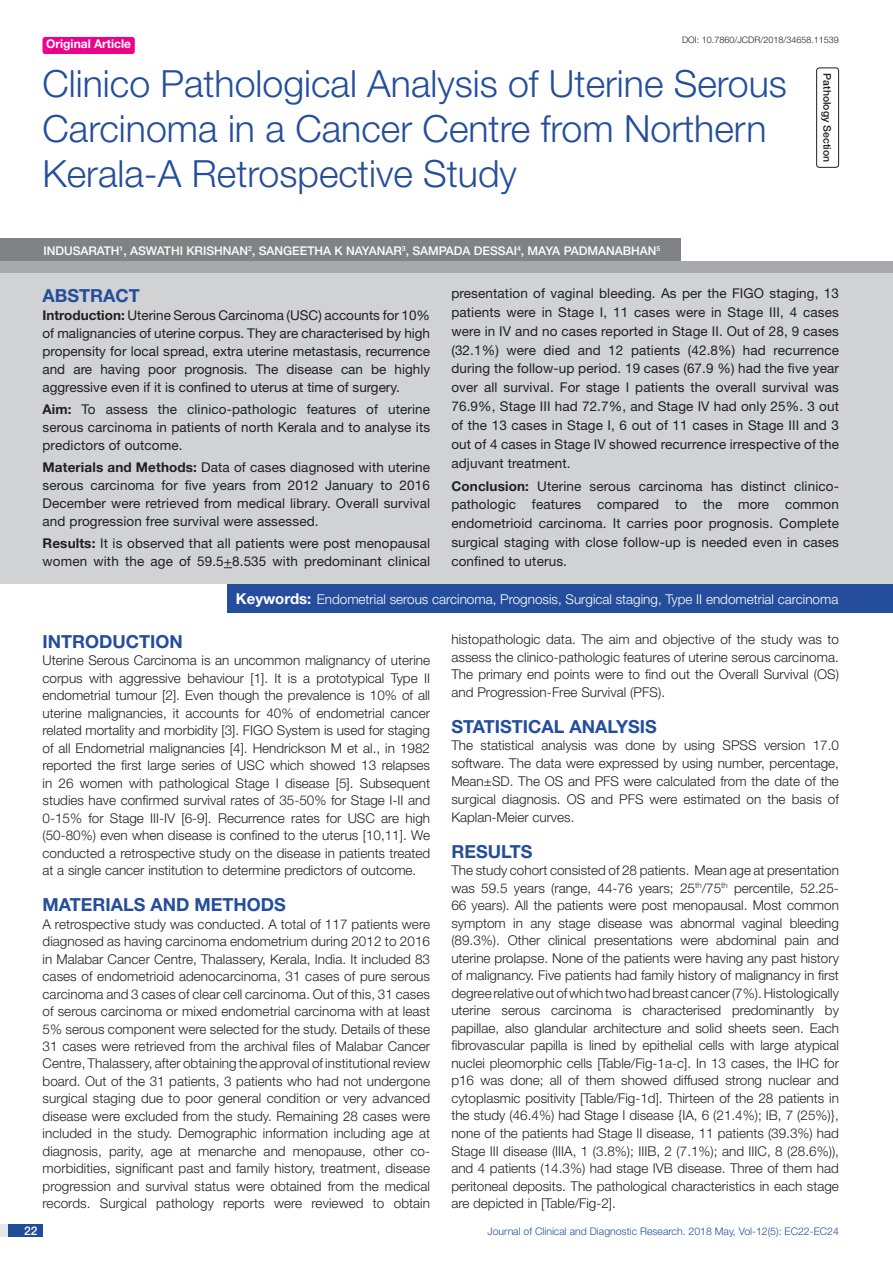
<style>
.page{position:relative;width:893px;height:1263px;background:#fff}
.page>*{position:absolute;margin:0;border:0;box-sizing:border-box;transform-origin:0 0}
.t1{font:300 37.5px/45px "Helvetica Neue";color:#244e9b}
.Heading{font:700 18px "Helvetica Neue";color:#244e9b}
.Abstract_head{font:700 18px "Helvetica Neue";color:#244e9b}
.Body_text{font:300 13.5px/17.5px "Helvetica Neue";color:#231f20;text-align:justify}
.Abstract_Text{font:13.5px/18px "Helvetica Neue";letter-spacing:.01em;color:#231f20;text-align:justify}
.Key_words{font:300 13.5px "Helvetica Neue";color:#fff}
.Author{font:500 12px "Helvetica Neue";color:#fff}
.t2{font:700 12px "Helvetica Neue";color:#fff}
.t3{font:300 10.5px "Helvetica Neue";color:#244e9b}
.section{font:500 10.5px "Helvetica Neue";color:#231f20}
.DOI{font:300 9px "Helvetica Neue";color:#231f20}
.s1{font-weight:700}
.s2{font-weight:700;font-size:15px}
</style>
<div class="page">
<div style="left:0;top:1224px;width:43px;height:13px;background:#e6e7e9"></div>
<div style="left:8px;top:1224px;width:35px;height:13px;background:#214c99"></div>
<div style="left:43px;top:37px;width:92px;height:17px;background:#ed028c;border-radius:3px"></div>
<div style="left:816px;top:67px;width:23px;height:101px;border:1px solid #231f20;border-radius:3px"></div>
<div style="left:0;top:261px;width:893px;height:12px;background:#a8a9ad"></div>
<div style="left:0;top:238px;width:680px;height:23px;background:#808285"></div>
<div style="left:0;top:273px;width:893px;height:311px;background:#d1d2d4"></div>
<div style="left:228px;top:584px;width:665px;height:28px;background:#244e9b"></div>
<p class="DOI" style="left:682px;top:35px;width:158px">DOI: 10.7860/JCDR/2018/34658.11539</p>
<p class="t2" style="left:46px;top:37px;width:87px">Original Article</p>
<p class="t1" style="left:43px;top:60px;width:746px">Clinico Pathological Analysis of Uterine Serous<br>Carcinoma in a Cancer Centre from Northern<br>Kerala-A Retrospective Study</p>
<p class="section" style="left:833px;top:73px;width:90px;rotate:90deg">PATHOLOGY SECTION</p>
<p class="Author" style="left:43px;top:243px;width:619px">INDUSARATH<sup>1</sup>, ASWATHI KRIS HNAN<sup>2</sup>, SANGEETHA K NAYANAR<sup>3</sup>, SAMPADA DESSAI <sup>4</sup>, MAYA PADMANABHAN<sup>5</sup></p>
<p class="Abstract_head" style="left:43px;top:284px;width:99px">ABSTRACT</p>
<p class="Abstract_Text" style="left:43px;top:306px;width:389px"><span class="s1">Introduction:</span> Uterine Serous Carcinoma (USC) accounts for 10% of malignancies of uterine corpus. They are characterised by high propensity for local spread, extra uterine metastasis, recurrence and are having poor prognosis. The disease can be highly aggressive even if it is confined to uterus at time of surgery.</p>
<p class="Abstract_Text" style="left:43px;top:400px;width:389px"><span class="s1">Aim:</span> To assess the clinico-pathologic features of uterine serous carcinoma in patients of north Kerala and to analyse its predictors of outcome.</p>
<p class="Abstract_Text" style="left:43px;top:458px;width:389px"><span class="s1">Materials and Methods:</span> Data of cases diagnosed with uterine serous carcinoma for five years from 2012 January to 2016<br>December were retrieved from medical library. Overall survival and progression free survival were assessed.</p>
<p class="Abstract_Text" style="left:43px;top:534px;width:389px"><span class="s1">Results:</span> It is observed that all patients were post menopausal women with the age of 59.5+8.535 with predominant clinical</p>
<p class="Abstract_Text" style="left:451px;top:284px;width:389px;line-height:18.8px">presentation of vaginal bleeding. As per the FIGO staging, 13 patients were in Stage I, 11 cases were in Stage III, 4 cases were in IV and no cases reported in Stage II. Out of 28, 9 cases (32.1%) were died and 12 patients (42.8%) had recurrence during the follow-up period. 19 cases (67.9 %) had the five year over all survival. For stage I patients the overall survival was 76.9%, Stage III had 72.7%, and Stage IV had only 25%. 3 out of the 13 cases in Stage I, 6 out of 11 cases in Stage III and 3 out of 4 cases in Stage IV showed recurrence irrespective of the adjuvant treatment.</p>
<p class="Abstract_Text" style="left:451px;top:476px;width:389px;line-height:18.9px"><span class="s1">Conclusion:</span> Uterine serous carcinoma has distinct clinico&shy;pathologic features compared to the more common endometrioid carcinoma. It carries poor prognosis. Complete surgical staging with close follow-up is needed even in cases confined to uterus.</p>
<p class="Key_words" style="left:236px;top:591px;width:604px"><span class="s2">Keywords:</span> Endometrial serous carcinoma, Prognosis, Surgical staging, Type II endometrial carcinoma</p>
<p class="Heading" style="left:43px;top:630px;width:142px">INTRODUCTION</p>
<p class="Body_text" style="left:43px;top:651px;width:389px">Uterine Serous Carcinoma is an uncommon malignancy of uterine corpus with aggressive behaviour [1]. It is a prototypical Type II endometrial tumour [2]. Even though the prevalence is 10% of all uterine malignancies, it accounts for 40% of endometrial cancer related mortality and morbidity [3]. FIGO System is used for staging of all Endometrial malignancies [4]. Hendrickson M et al., in 1982 reported the first large series of USC which showed 13 relapses in 26 women with pathological Stage I disease [5]. Subsequent studies have confirmed survival rates of 35-50% for Stage I-II and 0-15% for Stage III-IV [6-9]. Recurrence rates for USC are high (50-80%) even when disease is confined to the uterus [10,11]. We conducted a retrospective study on the disease in patients treated at a single cancer institution to determine predictors of outcome.</p>
<p class="Heading" style="left:43px;top:894px;width:245px">MATERIALS AND METHODS</p>
<p class="Body_text" style="left:43px;top:915px;width:389px">A retrospective study was conducted. A total of 117 patients were diagnosed as having carcinoma endometrium during 2012 to 2016 in Malabar Cancer Centre, Thalassery, Kerala, India. It included 83 cases of endometrioid adenocarcinoma, 31 cases of pure serous carcinoma and 3 cases of clear cell carcinoma. Out of this, 31 cases of serous carcinoma or mixed endometrial carcinoma with at least 5% serous component were selected for the study. Details of these 31 cases were retrieved from the archival files of Malabar Cancer Centre, Thalassery, after obtaining the approval of institutional review board. Out of the 31 patients, 3 patients who had not undergone surgical staging due to poor general condition or very advanced disease were excluded from the study. Remaining 28 cases were included in the study. Demographic information including age at diagnosis, parity, age at menarche and menopause, other co&shy;morbidities, significant past and family history, treatment, disease progression and survival status were obtained from the medical records. Surgical pathology reports were reviewed to obtain</p>
<p class="Body_text" style="left:451px;top:630px;width:389px">histopathologic data. The aim and objective of the study was to assess the clinico-pathologic features of uterine serous carcinoma.<br>The primary end points were to find out the Overall Survival (OS) and Progression-Free Survival (PFS).</p>
<p class="Heading" style="left:451px;top:715px;width:207px">STATISTICAL ANALYSIS</p>
<p class="Body_text" style="left:451px;top:736px;width:389px">The statistical analysis was done by using SPSS version 17.0 software. The data were expressed by using number, percentage, Mean±SD. The OS and PFS were calculated from the date of the surgical diagnosis. OS and PFS were estimated on the basis of Kaplan-Meier curves.</p>
<p class="Heading" style="left:451px;top:840px;width:83px">RESULTS</p>
<p class="Body_text" style="left:451px;top:861px;width:389px">The study cohort consisted of 28 patients. Mean age at presentation was 59.5 years (range, 44-76 years; 25<sup>th</sup>/75<sup>th</sup> percentile, 52.25- 66 years). All the patients were post menopausal. Most common symptom in any stage disease was abnormal vaginal bleeding (89.3%). Other clinical presentations were abdominal pain and uterine prolapse. None of the patients were having any past history of malignancy. Five patients had family history of malignancy in first degree relative out of which two had breast cancer (7%). Histologically uterine serous carcinoma is characterised predominantly by papillae, also glandular architecture and solid sheets seen. Each fibrovascular papilla is lined by epithelial cells with large atypical nuclei pleomorphic cells [Table/Fig-1a-c]. In 13 cases, the IHC for p16 was done; all of them showed diffused strong nuclear and cytoplasmic positivity [Table/Fig-1d]. Thirteen of the 28 patients in the study (46.4%) had Stage I disease {IA, 6 (21.4%); IB, 7 (25%)}, none of the patients had Stage II disease, 11 patients (39.3%) had Stage III disease (IIIA, 1 (3.8%); IIIB, 2 (7.1%); and IIIC, 8 (28.6%)), and 4 patients (14.3%) had stage IVB disease. Three of them had peritoneal deposits. The pathological characteristics in each stage are depicted in [Table/Fig-2].</p>
<p class="Author" style="left:24px;top:1223px;width:15px">22</p>
<p class="t3" style="left:487px;top:1225px;width:353px">Journal of Clinical and Diagnostic Research. 2018 May, Vol-12(5): EC22-EC24</p>
</div>
